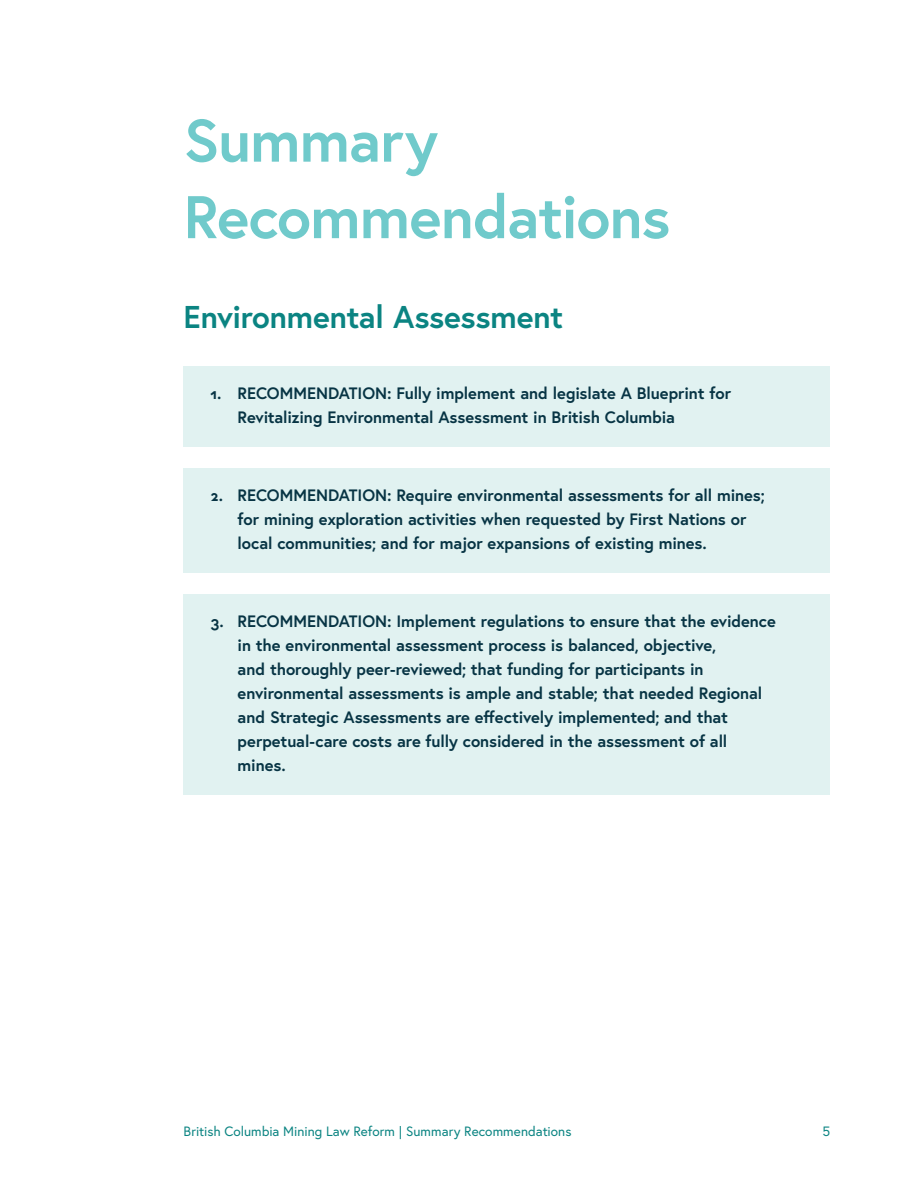
<style>
.page{position:relative;width:918px;height:1188px;background:#fff}
.page>*{position:absolute;margin:0;border:0;box-sizing:border-box;transform-origin:0 0}
.Front_cover_title{font:700 60px/76.5px "Europa";letter-spacing:-.01em;color:#70cacb}
.t1{font:700 31.5px "Europa";letter-spacing:-.01em;color:#0b8482}
.recommendation{font:700 16.5px/24px "Europa";letter-spacing:-.005em;color:#073444}
.t2{font:13.5px "Europa";color:#0b8482}
</style>
<div class="page">
<div style="left:184px;top:366px;width:646px;height:81px;background:#e1f2f1"></div>
<div style="left:184px;top:468px;width:646px;height:105px;background:#e1f2f1"></div>
<div style="left:184px;top:594px;width:646px;height:201px;background:#e1f2f1"></div>
<p class="Front_cover_title" style="left:184px;top:101px;width:488px">Summary<br>Recommendations</p>
<p class="t1" style="left:184px;top:295px;width:381px">Environmental Assessment</p>
<p class="recommendation" style="left:238px;top:381px;width:495px;text-indent:-27px">1. RECOMMENDATION: Fully implement and legislate A Blueprint for<br>Revitalizing Environmental Assessment in British Columbia</p>
<p class="recommendation" style="left:238px;top:483px;width:529px;text-indent:-27px">2. RECOMMENDATION: Require environmental assessments for all mines; for mining exploration activities when requested by First Nations or local communities; and for major expansions of existing mines.</p>
<p class="recommendation" style="left:238px;top:609px;width:540px;text-indent:-27px">3. RECOMMENDATION: Implement regulations to ensure that the evidence in the environmental assessment process is balanced, objective,<br>and thoroughly peer-reviewed; that funding for participants in environmental assessments is ample and stable; that needed Regional and Strategic Assessments are effectively implemented; and that perpetual-care costs are fully considered in the assessment of all mines.</p>
<p class="t2" style="left:184px;top:1123px;width:389px">British Columbia Mining Law Reform | Summary Recommendations</p>
<p class="t2" style="left:822px;top:1123px;width:9px">5</p>
</div>
